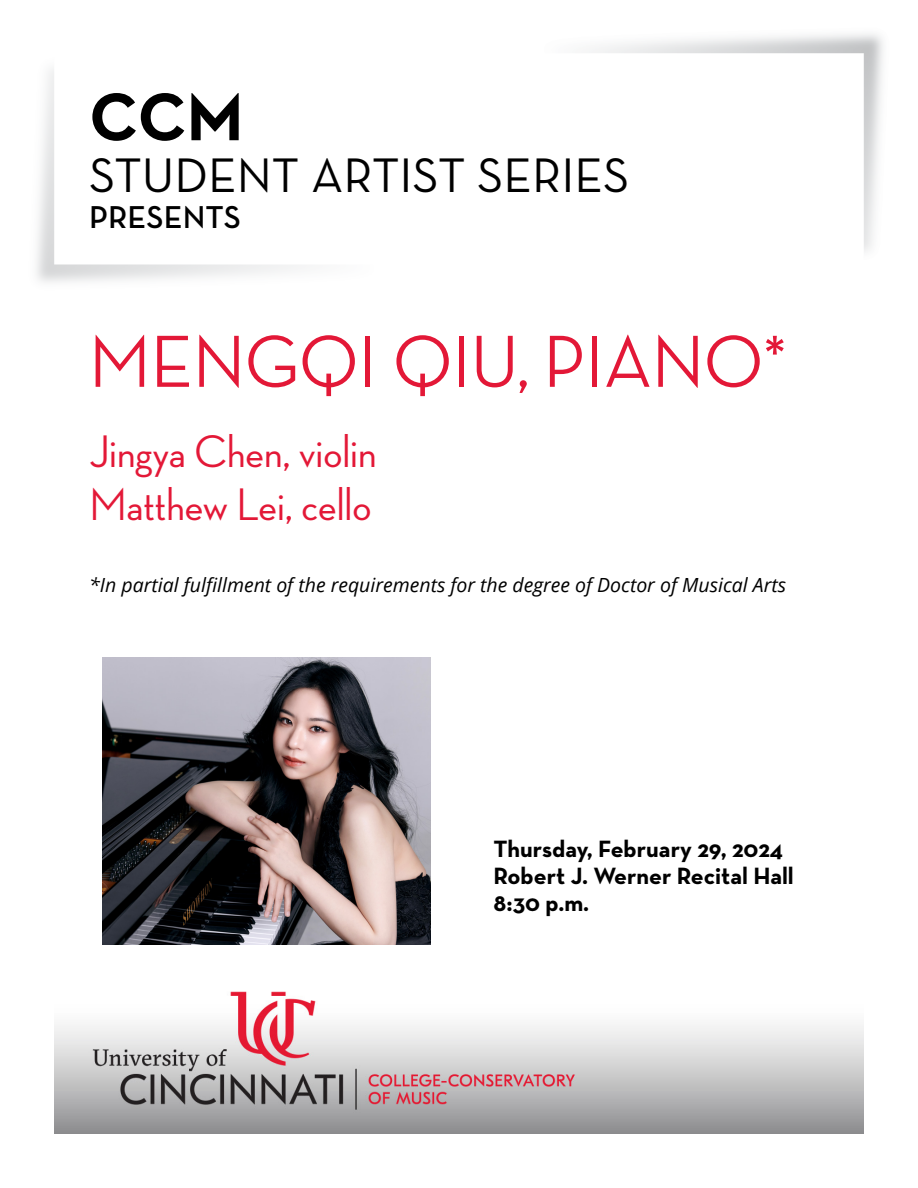
<style>
.page{position:relative;width:918px;height:1188px;background:#fff}
.page>*{position:absolute;margin:0;border:0;box-sizing:border-box;transform-origin:0 0}
.Concert_Title__H1{font:500 75px "Neutra Disp";color:#e31837}
.Page_Intro__H1{font:700 68.7px "Neutra Text";color:#000}
.Page_Intro__H1-2{font:49.35px "Neutra Text";color:#000}
.Musician_Conductor__H2{font:500 46.5px/53.2px "Neutra Disp";color:#e31837}
.Page_Intro__H1-3{font:600 32.25px "Neutra Text";color:#000}
.Date_Venue_Time__H3{font:700 24px "Neutra Text";color:#000}
.In_partial_fulfillment_of__H2{font:italic 19.5px "Open Sans";color:#000}
</style>
<div class="page">
<img style="left:54px;top:932px;width:810px;height:202px">
<img style="left:589px;top:34px;width:294px;height:218px">
<img style="left:103px;top:658px;width:328px;height:287px">
<h1 class="Page_Intro__H1" style="left:89px;top:74px;width:156px">CCM</h1>
<h1 class="Page_Intro__H1-2" style="left:89px;top:145px;width:542px">STUDENT ARTIST SERIES</h1>
<h1 class="Page_Intro__H1-3" style="left:89px;top:197px;width:153px">PRESENTS</h1>
<h1 class="Concert_Title__H1" style="left:89px;top:320px;width:701px">MENGQI QIU, PIANO*</h1>
<h2 class="Musician_Conductor__H2" style="left:89px;top:425px;width:289px">Jingya Chen, violin<br>Matthew Lei, cello</h2>
<h2 class="In_partial_fulfillment_of__H2" style="left:89px;top:572px;width:698px">*In partial fulfillment of the requirements for the degree of Doctor of Musical Arts</h2>
<h3 class="Date_Venue_Time__H3" style="left:494px;top:834px;width:291px">Thursday, February 29, 2024</h3>
<h3 class="Date_Venue_Time__H3" style="left:494px;top:861px;width:302px">Robert J. Werner Recital Hall</h3>
<h3 class="Date_Venue_Time__H3" style="left:494px;top:888px;width:97px">8:30 p.m.</h3>
</div>
